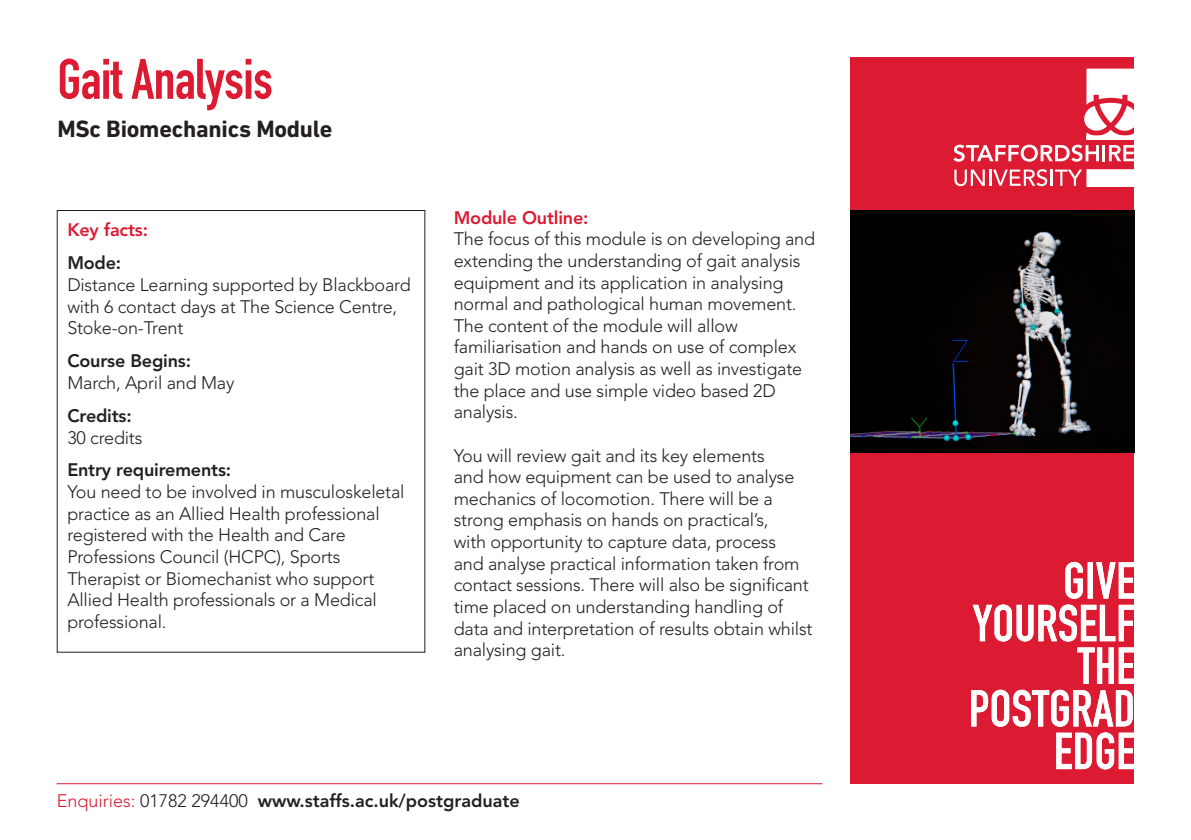
<style>
.page{position:relative;width:1191px;height:840px;background:#fff}
.page>*{position:absolute;margin:0;border:0;box-sizing:border-box;transform-origin:0 0}
.t1{font:56px "DIN Engschrift";letter-spacing:-.01em;color:#dc1a32}
.t2{font:700 24px "DIN Next LT Pro";letter-spacing:-.01em;color:#231f20}
.t3{font:300 18px/21.6px "Avenir";letter-spacing:-.01em;color:#231f20}
.t4{font:800 18px "Avenir";letter-spacing:-.01em;color:#231f20}
.t5{font:800 18px "Avenir";letter-spacing:-.01em;color:#dc1a32}
.s1{font-weight:300;color:#dc1a32}
.s2{font-weight:300}
</style>
<div class="page">
<div style="left:850px;top:57px;width:284px;height:725px;background:#dc1a32"></div>
<svg style="left:954px;top:169px;width:128px;height:17px"></svg>
<div style="left:1087px;top:170px;width:47px;height:16px;background:#fff"></div>
<div style="left:1086px;top:169px;width:48px;height:18px;border:1px solid #fff"></div>
<svg style="left:953px;top:69px;width:181px;height:93px"></svg>
<div style="left:1086px;top:136px;width:48px;height:3px;border:1px solid #fff"></div>
<svg style="left:1056px;top:732px;width:78px;height:37px"></svg>
<svg style="left:971px;top:689px;width:161px;height:37px"></svg>
<svg style="left:1077px;top:647px;width:57px;height:36px"></svg>
<svg style="left:972px;top:604px;width:162px;height:37px"></svg>
<svg style="left:1065px;top:561px;width:69px;height:37px"></svg>
<img style="left:850px;top:210px;width:284px;height:242px">
<hr style="left:57px;top:782px;width:765px;height:1px;background:#dc1a32">
<p class="t1" style="left:57px;top:46px;width:217px">Gait Analysis</p>
<p class="t2" style="left:57px;top:114px;width:277px">MSc Biomechanics Module</p>
<p class="t5" style="left:67px;top:219px;width:82px">Key facts:</p>
<p class="t4" style="left:67px;top:252px;width:55px">Mode:</p>
<p class="t3" style="left:67px;top:274px;width:345px">Distance Learning supported by Blackboard with 6 contact days at The Science Centre,<br>Stoke-on-Trent</p>
<p class="t4" style="left:67px;top:350px;width:125px">Course Begins:</p>
<p class="t3" style="left:67px;top:371px;width:168px">March, April and May</p>
<p class="t4" style="left:67px;top:405px;width:66px">Credits:</p>
<p class="t3" style="left:67px;top:426px;width:77px">30 credits</p>
<p class="t4" style="left:67px;top:459px;width:165px">Entry requirements:</p>
<p class="t3" style="left:67px;top:481px;width:339px">You need to be involved in musculoskeletal practice as an Allied Health professional registered with the Health and Care Professions Council (HCPC), Sports Therapist or Biomechanist who support Allied Health professionals or a Medical professional.</p>
<p class="t5" style="left:454px;top:207px;width:136px">Module Outline:</p>
<p class="t3" style="left:454px;top:228px;width:363px">The focus of this module is on developing and extending the understanding of gait analysis equipment and its application in analysing normal and pathological human movement.<br>The content of the module will allow familiarisation and hands on use of complex gait 3D motion analysis as well as investigate the place and use simple video based 2D analysis.</p>
<p class="t3" style="left:454px;top:444px;width:360px">You will review gait and its key elements<br>and how equipment can be used to analyse mechanics of locomotion. There will be a strong emphasis on hands on practical’s,<br>with opportunity to capture data, process<br>and analyse practical information taken from contact sessions. There will also be significant time placed on understanding handling of data and interpretation of results obtain whilst analysing gait.</p>
<p class="t4" style="left:57px;top:789px;width:464px"><span class="s1">Enquiries:</span> <span class="s2">01782 294400</span> www.staffs.ac.uk/postgraduate</p>
</div>
